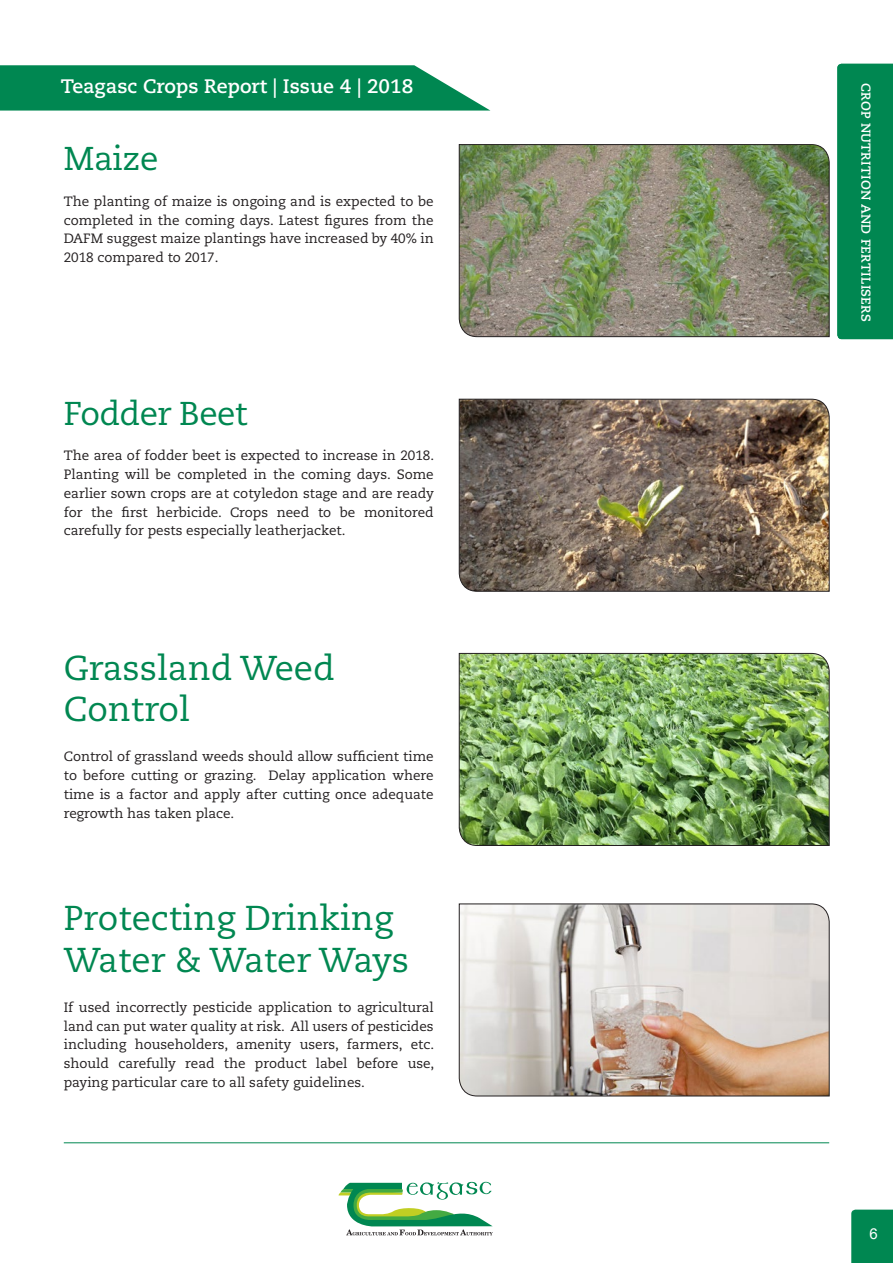
<style>
.page{position:relative;width:893px;height:1263px;background:#fff}
.page>*{position:absolute;margin:0;border:0;box-sizing:border-box;transform-origin:0 0}
.Header_1{font:34.5px/41.4px "Caecilia LT Std";color:#008751}
.Biggest_Heading_Oran{font:33px "Caecilia LT Std";letter-spacing:-.02em;color:#008751}
.t1{font:700 19.5px "Caecilia LT Std";color:#fff}
.t2{font:15px "Arial";color:#fff}
.Bullets{font:13.5px/18.8px "Caecilia LT Std";color:#231f20;text-align:justify}
.Body_Copy{font:13.5px/18.8px "Caecilia LT Std";color:#231f20;text-align:justify}
.t3{font:700 12.9px "Caecilia LT Std";letter-spacing:.02em;color:#fff}
</style>
<div class="page">
<hr style="left:64px;top:1142px;width:765px;height:1px;background:#008751">
<svg style="left:0;top:65px;width:490px;height:46px;background:#169160"></svg>
<div style="left:851px;top:1209px;width:42px;height:54px;background:#008751"></div>
<svg style="left:338px;top:1182px;width:155px;height:53px"></svg>
<div style="left:837px;top:64px;width:56px;height:275px;background:#008751"></div>
<img style="left:458px;top:144px;width:372px;height:193px">
<img style="left:458px;top:398px;width:372px;height:194px">
<img style="left:458px;top:653px;width:372px;height:193px">
<svg style="left:458px;top:903px;width:372px;height:194px;background:#d1c5bc"></svg>
<h3 class="t1" style="left:61px;top:75px;width:354px">Teagasc Crops Report | Issue 4 | 2018</h3>
<p class="Biggest_Heading_Oran" style="left:64px;top:139px;width:96px">Maize</p>
<p class="Body_Copy" style="left:64px;top:192px;width:371px">The planting of maize is ongoing and is expected to be completed in the coming days. Latest figures from the DAFM suggest maize plantings have increased by 40% in 2018 compared to 2017.</p>
<p class="Biggest_Heading_Oran" style="left:64px;top:394px;width:185px">Fodder Beet</p>
<p class="Body_Copy" style="left:64px;top:447px;width:372px">The area of fodder beet is expected to increase in 2018.<br>Planting will be completed in the coming days. Some earlier sown crops are at cotyledon stage and are ready for the first herbicide. Crops need to be monitored carefully for pests especially leatherjacket.</p>
<p class="Header_1" style="left:64px;top:648px;width:272px">Grassland Weed<br>Control</p>
<p class="Bullets" style="left:64px;top:747px;width:371px">Control of grassland weeds should allow sufficient time to before cutting or grazing. Delay application where time is a factor and apply after cutting once adequate regrowth has taken place.</p>
<p class="Header_1" style="left:64px;top:898px;width:347px">Protecting Drinking<br>Water &amp; Water Ways</p>
<p class="Bullets" style="left:64px;top:998px;width:372px">If used incorrectly pesticide application to agricultural land can put water quality at risk. All users of pesticides including householders, amenity users, farmers, etc. should carefully read the product label before use, paying particular care to all safety guidelines.</p>
<p class="t3" style="left:873px;top:83px;width:240px;rotate:90deg">CROP NUTRITION AND FERTILISERS</p>
<p class="t2" style="left:869px;top:1223px;width:10px">6</p>
</div>
